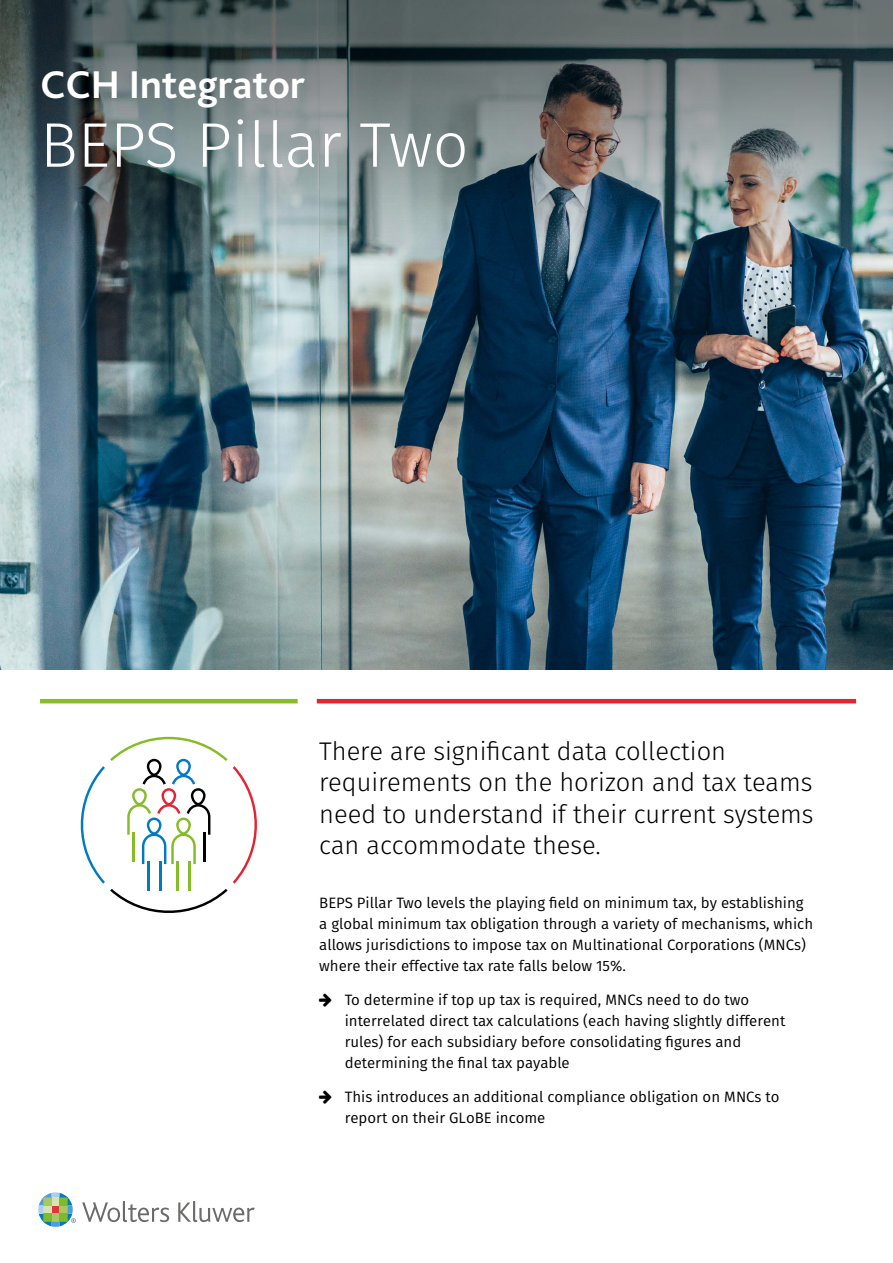
<style>
.page{position:relative;width:893px;height:1263px;background:#fff}
.page>*{position:absolute;margin:0;border:0;box-sizing:border-box;transform-origin:0 0}
.t1{font:300 63px "Fira Sans";color:#fff}
.t2{font:700 40.5px "Bliss 2";color:#fff}
.t3{font:300 25.5px/31.5px "Fira Sans";color:#000}
.t4{font:15px/21px "Fira Sans";color:#000}
</style>
<div class="page">
<img style="left:0;top:504px;width:893px;height:166px">
<img style="left:0;top:0;width:893px;height:504px">
<hr style="left:317px;top:699px;width:539px;height:4px;background:#e62330">
<hr style="left:40px;top:699px;width:258px;height:4px;background:#87bd26">
<svg style="left:82px;top:1201px;width:87px;height:21px"></svg>
<svg style="left:178px;top:1201px;width:77px;height:21px"></svg>
<svg style="left:38px;top:1192px;width:38px;height:35px"></svg>
<svg style="left:81px;top:737px;width:176px;height:176px"></svg>
<h2 class="t2" style="left:40px;top:59px;width:266px">CCH Integrator</h2>
<h1 class="t1" style="left:40px;top:100px;width:430px">BEPS Pillar Two</h1>
<h3 class="t3" style="left:319px;top:735px;width:496px">There are significant data collection requirements on the horizon and tax teams need to understand if their current systems can accommodate these.</h3>
<p class="t4" style="left:319px;top:892px;width:495px">BEPS Pillar Two levels the playing field on minimum tax, by establishing a global minimum tax obligation through a variety of mechanisms, which allows jurisdictions to impose tax on Multinational Corporations (MNCs) where their effective tax rate falls below 15%.</p>
<p class="t4" style="left:345px;top:989px;width:442px">To determine if top up tax is required, MNCs need to do two interrelated direct tax calculations (each having slightly different rules) for each subsidiary before consolidating figures and determining the final tax payable</p>
<p class="t4" style="left:345px;top:1086px;width:436px">This introduces an additional compliance obligation on MNCs to report on their GLoBE income</p>
</div>
